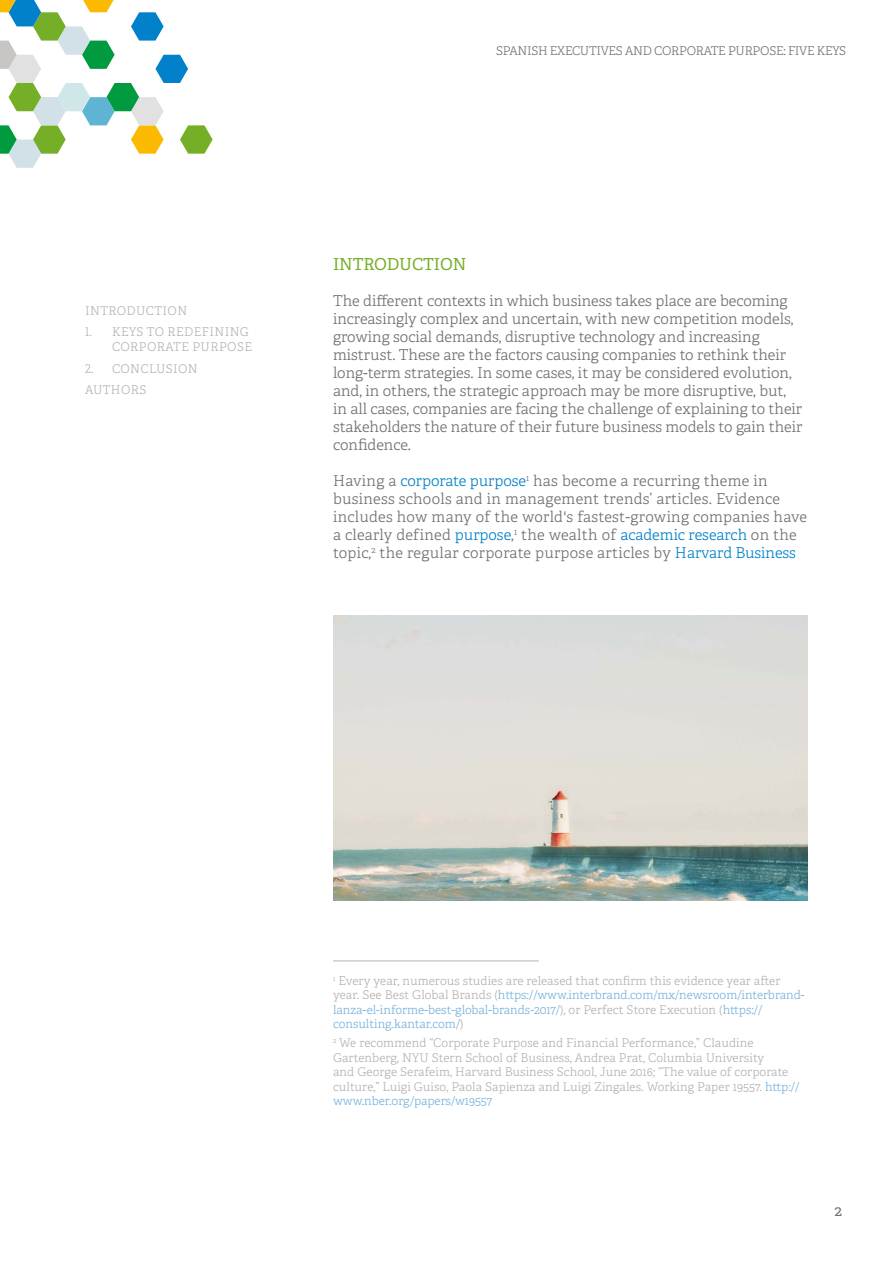
<style>
.page{position:relative;width:893px;height:1263px;background:#fff}
.page>*{position:absolute;margin:0;border:0;box-sizing:border-box;transform-origin:0 0}
.t1{font:16.5px "Adelle";letter-spacing:-.01em;color:#74af27}
.t2{font:300 15px/18px "Adelle";color:#706f73}
.t3{font:15px "Adelle";color:#706f73}
.t4{font:300 12px/14.5px "Adelle";letter-spacing:.01em;color:#b5b1b3}
.t5{font:300 12px/14.5px "Adelle";color:#79b3db}
.t6{font:300 12px/15px "Adelle";letter-spacing:.03em;color:#b5b1b3;text-align:right}
.t7{font:300 12px "Adelle";letter-spacing:-.025em;color:#706f73}
.s1{color:#0081c9}
.s2{color:#b5b1b3}
.s3{color:#79b3db}
</style>
<div class="page">
<svg style="left:0;top:0;width:213px;height:168px"></svg>
<hr style="left:333px;top:960px;width:206px;height:1px;background:#b5b1b3">
<img style="left:333px;top:616px;width:475px;height:284px">
<p class="t6" style="left:85px;top:303px;width:104px">INTRODUCTION</p>
<p class="t6" style="left:85px;top:324px;width:168px">1. KEYS TO REDEFINING<br>CORPORATE PURPOSE</p>
<p class="t6" style="left:85px;top:357px;width:114px;line-height:21.5px;text-align:left">2. CONCLUSION<br>AUTHORS</p>
<p class="t7" style="left:496px;top:42px;width:351px">SPANISH EXECUTIVES AND CORPORATE PURPOSE: FIVE KEYS</p>
<p class="t1" style="left:333px;top:252px;width:135px">INTRODUCTION</p>
<p class="t2" style="left:333px;top:291px;width:471px">The different contexts in which business takes place are becoming increasingly complex and uncertain, with new competition models, growing social demands, disruptive technology and increasing mistrust. These are the factors causing companies to rethink their long-term strategies. In some cases, it may be considered evolution, and, in others, the strategic approach may be more disruptive, but, in all cases, companies are facing the challenge of explaining to their stakeholders the nature of their future business models to gain their confidence.</p>
<p class="t2" style="left:333px;top:471px;width:476px">Having a <span class="s1">corporate purpose</span><sup>1</sup> has become a recurring theme in business schools and in management trends’ articles. Evidence includes how many of the world's fastest-growing companies have a clearly defined <span class="s1">purpose</span>,<sup>1</sup> the wealth of <span class="s1">academic research</span> on the topic,<sup>2</sup> the regular corporate purpose articles by <span class="s1">Harvard Business</span></p>
<p class="t5" style="left:333px;top:973px;width:473px"><sup>1</sup> <span class="s2">Every year, numerous studies are released that confirm this evidence year after year. See Best Global Brands (</span>https://www.interbrand.com/mx/newsroom/interbrand&shy;lanza-el-informe-best-global-brands-2017/<span class="s2">), or Perfect Store Execution (</span>https:// consulting.kantar.com/<span class="s2">)</span></p>
<p class="t4" style="left:333px;top:1035px;width:468px"><sup>2</sup> We recommend “Corporate Purpose and Financial Performance,” Claudine Gartenberg, NYU Stern School of Business, Andrea Prat, Columbia University<br>and George Serafeim, Harvard Business School, June 2016; “The value of corporate culture,” Luigi Guiso, Paola Sapienza and Luigi Zingales. Working Paper 19557. <span class="s3">http:// www.nber.org/papers/w19557</span></p>
<p class="t3" style="left:835px;top:1200px;width:9px">2</p>
</div>
